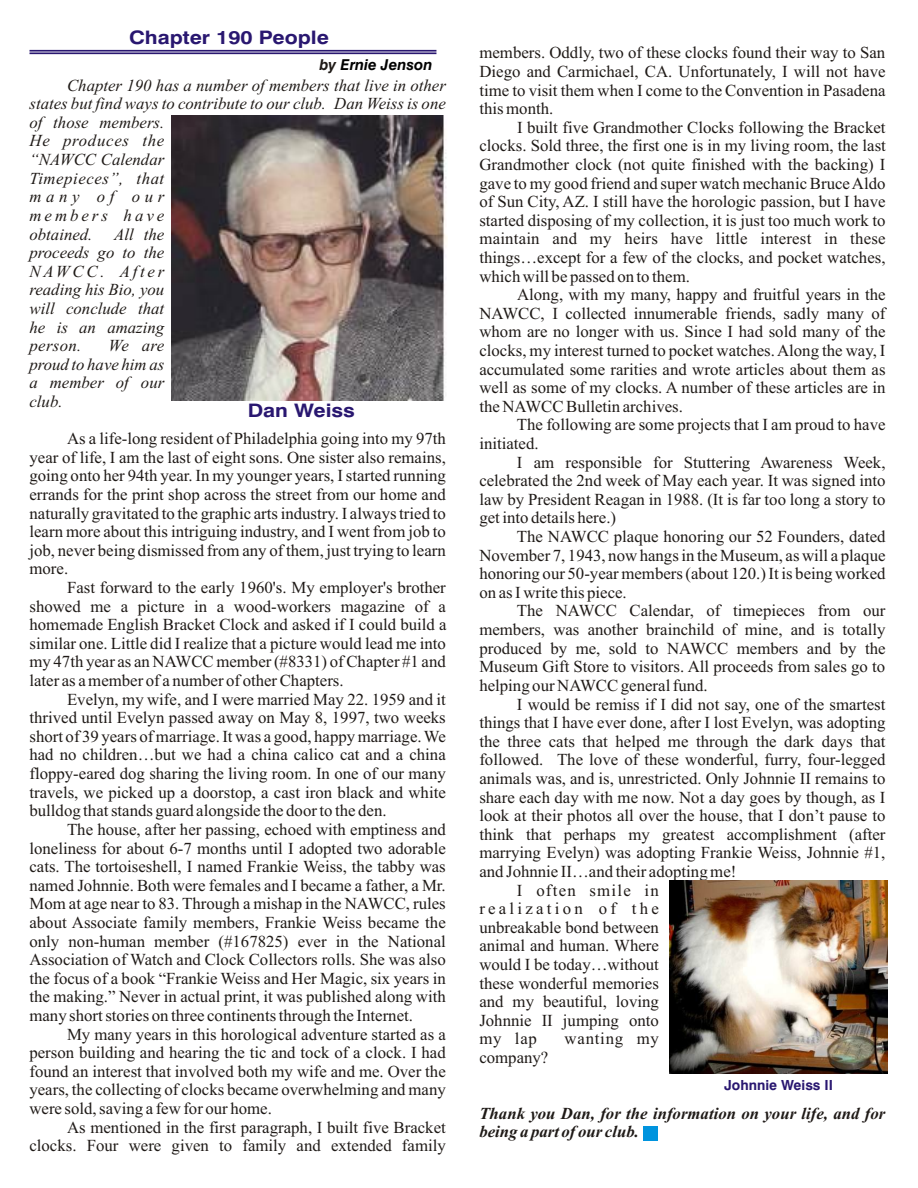
<style>
.page{position:relative;width:918px;height:1188px;background:#fff}
.page>*{position:absolute;margin:0;border:0;box-sizing:border-box;transform-origin:0 0}
.t1{font:700 18.6px "Swiss 721 BT";color:#291770;scale:1.15 1}
.t2{font:16.8px/18.6px "Times New Roman";color:#1f1a17;text-align:justify}
.t3{font:italic 16.8px/18.6px "Times New Roman";color:#1f1a17;text-align:justify}
.t4{font:italic 700 16.8px/18.6px "Times New Roman";color:#1f1a17}
.t5{font:16.8px "Times New Roman";letter-spacing:.195em;color:#1f1a17}
.t6{font:16.8px "Times New Roman";letter-spacing:.07em;color:#1f1a17}
.t7{font:16.8px "Times New Roman";letter-spacing:.045em;color:#1f1a17}
.t8{font:italic 700 15px "Swiss 721 BT";color:#000}
.t9{font:700 13.95px "Swiss 721 BT";color:#291770}
.s1{color:#1f1a17}
</style>
<div class="page">
<hr style="left:30px;top:52px;width:406px;height:2px;background:#291770">
<hr style="left:30px;top:50px;width:406px;height:2px;background:#291770">
<img style="left:171px;top:115px;width:276px;height:286px">
<img style="left:670px;top:881px;width:218px;height:192px">
<div style="left:644px;top:1126px;width:14px;height:14px;background:#0094de"></div>
<p class="t1" style="left:129px;top:30px;width:175px">Chapter 190 People</p>
<p class="t3" style="left:30px;top:77px;width:418px;text-align:left;text-indent:38px">Chapter 190 has a number of members that live in other states but find ways to contribute to our club. Dan Weiss is one of those members.<br>He produces the<br>“NAWCC Calendar<br>Timepieces”, that<br>many of our<br>members have<br>obtained.</p>
<p class="t8" style="left:319px;top:58px;width:114px"><span class="s1">by</span> Ernie Jenson</p>
<p class="t3" style="left:30px;top:226px;width:136px;text-indent:85px">All the proceeds go to the NAWCC. After reading his Bio, you will conclude that he is an amazing person.</p>
<p class="t3" style="left:29px;top:338px;width:136px;text-indent:79px">We are proud to have him as a member of our club.</p>
<p class="t2" style="left:29px;top:431px;width:418px;text-indent:38px">As a life-long resident of Philadelphia going into my 97th year of life, I am the last of eight sons. One sister also remains, going onto her 94th year. In my younger years, I started running errands for the print shop across the street from our home and naturally gravitated to the graphic arts industry. I always tried to learn more about this intriguing industry, and I went from job to job, never being dismissed from any of them, just trying to learn more.</p>
<p class="t2" style="left:29px;top:580px;width:419px;text-indent:38px">Fast forward to the early 1960's. My employer's brother showed me a picture in a wood-workers magazine of a homemade English Bracket Clock and asked if I could build a similar one. Little did I realize that a picture would lead me into my 47th year as an NAWCC member (#8331) of Chapter #1 and later as a member of a number of other Chapters.</p>
<p class="t2" style="left:29px;top:691px;width:418px;text-indent:38px">Evelyn, my wife, and I were married May 22. 1959 and it thrived until Evelyn passed away on May 8, 1997, two weeks short of 39 years of marriage. It was a good, happy marriage. We had no children…but we had a china calico cat and a china floppy-eared dog sharing the living room. In one of our many travels, we picked up a doorstop, a cast iron black and white bulldog that stands guard alongside the door to the den.</p>
<p class="t2" style="left:29px;top:822px;width:418px;text-indent:38px">The house, after her passing, echoed with emptiness and loneliness for about 6-7 months until I adopted two adorable cats. The tortoiseshell, I named Frankie Weiss, the tabby was named Johnnie. Both were females and I became a father, a Mr.<br>Mom at age near to 83. Through a mishap in the NAWCC, rules about Associate family members, Frankie Weiss became the only non-human member (#167825) ever in the National Association of Watch and Clock Collectors rolls. She was also the focus of a book “Frankie Weiss and Her Magic, six years in the making.” Never in actual print, it was published along with many short stories on three continents through the Internet.</p>
<p class="t2" style="left:29px;top:1026px;width:418px;text-indent:38px">My many years in this horological adventure started as a person building and hearing the tic and tock of a clock. I had found an interest that involved both my wife and me. Over the years, the collecting of clocks became overwhelming and many were sold, saving a few for our home.</p>
<p class="t2" style="left:29px;top:1119px;width:418px;text-align:right">As mentioned in the first paragraph, I built five Bracket clocks. Four were given to family and extended family</p>
<p class="t1" style="left:248px;top:403px;width:95px">Dan Weiss</p>
<p class="t2" style="left:479px;top:45px;width:408px">members. Oddly, two of these clocks found their way to San Diego and Carmichael, CA. Unfortunately, I will not have time to visit them when I come to the Convention in Pasadena this month.</p>
<p class="t2" style="left:479px;top:119px;width:408px;text-indent:38px">I built five Grandmother Clocks following the Bracket clocks. Sold three, the first one is in my living room, the last Grandmother clock (not quite finished with the backing) I gave to my good friend and super watch mechanic Bruce Aldo of Sun City, AZ. I still have the horologic passion, but I have started disposing of my collection, it is just too much work to maintain and my heirs have little interest in these things…except for a few of the clocks, and pocket watches, which will be passed on to them.</p>
<p class="t2" style="left:479px;top:287px;width:408px;text-indent:38px">Along, with my many, happy and fruitful years in the NAWCC, I collected innumerable friends, sadly many of whom are no longer with us. Since I had sold many of the clocks, my interest turned to pocket watches. Along the way, I accumulated some rarities and wrote articles about them as well as some of my clocks. A number of these articles are in the NAWCC Bulletin archives.</p>
<p class="t2" style="left:479px;top:417px;width:408px;text-indent:38px">The following are some projects that I am proud to have initiated.</p>
<p class="t2" style="left:479px;top:454px;width:408px;text-indent:38px">I am responsible for Stuttering Awareness Week, celebrated the 2nd week of May each year. It was signed into law by President Reagan in 1988. (It is far too long a story to get into details here.)</p>
<p class="t2" style="left:479px;top:529px;width:408px;text-indent:38px">The NAWCC plaque honoring our 52 Founders, dated November 7, 1943, now hangs in the Museum, as will a plaque honoring our 50-year members (about 120.) It is being worked on as I write this piece.</p>
<p class="t2" style="left:479px;top:603px;width:408px;text-indent:38px">The NAWCC Calendar, of timepieces from our members, was another brainchild of mine, and is totally produced by me, sold to NAWCC members and by the Museum Gift Store to visitors. All proceeds from sales go to helping our NAWCC general fund.</p>
<p class="t2" style="left:517px;top:696px;width:370px">I would be remiss if I did not say, one of the smartest</p>
<p class="t2" style="left:479px;top:715px;width:408px">things that I have ever done, after I lost Evelyn, was adopting</p>
<p class="t2" style="left:479px;top:733px;width:408px">the three cats that helped me through the dark days that</p>
<p class="t2" style="left:479px;top:752px;width:408px">followed. The love of these wonderful, furry, four-legged</p>
<p class="t2" style="left:479px;top:771px;width:408px">animals was, and is, unrestricted. Only Johnnie II remains to</p>
<p class="t2" style="left:479px;top:789px;width:408px">share each day with me now. Not a day goes by though, as I</p>
<p class="t2" style="left:479px;top:808px;width:408px">look at their photos all over the house, that I don’t pause to</p>
<p class="t2" style="left:479px;top:826px;width:408px">think that perhaps my greatest accomplishment (after</p>
<p class="t2" style="left:479px;top:845px;width:408px">marrying Evelyn) was adopting Frankie Weiss, Johnnie #1,</p>
<p class="t2" style="left:479px;top:864px;width:259px">and Johnnie II…and their adopting me!</p>
<p class="t6" style="left:517px;top:884px;width:143px">I often smile in</p>
<p class="t5" style="left:479px;top:903px;width:181px">realization of the</p>
<p class="t2" style="left:479px;top:919px;width:181px">unbreakable bond between</p>
<p class="t2" style="left:479px;top:938px;width:181px">animal and human. Where</p>
<p class="t2" style="left:479px;top:957px;width:181px">would I be today…without</p>
<p class="t2" style="left:479px;top:975px;width:181px">these wonderful memories</p>
<p class="t2" style="left:479px;top:994px;width:181px">and my beautiful, loving</p>
<p class="t2" style="left:479px;top:1013px;width:181px">Johnnie II jumping onto</p>
<p class="t2" style="left:479px;top:1031px;width:59px">my lap</p>
<p class="t7" style="left:565px;top:1033px;width:96px">wanting my</p>
<p class="t2" style="left:479px;top:1050px;width:71px">company?</p>
<p class="t9" style="left:724px;top:1079px;width:110px">Johnnie Weiss II</p>
<p class="t4" style="left:479px;top:1106px;width:408px">Thank you Dan, for the information on your life, and for being a part of our club.</p>
</div>
